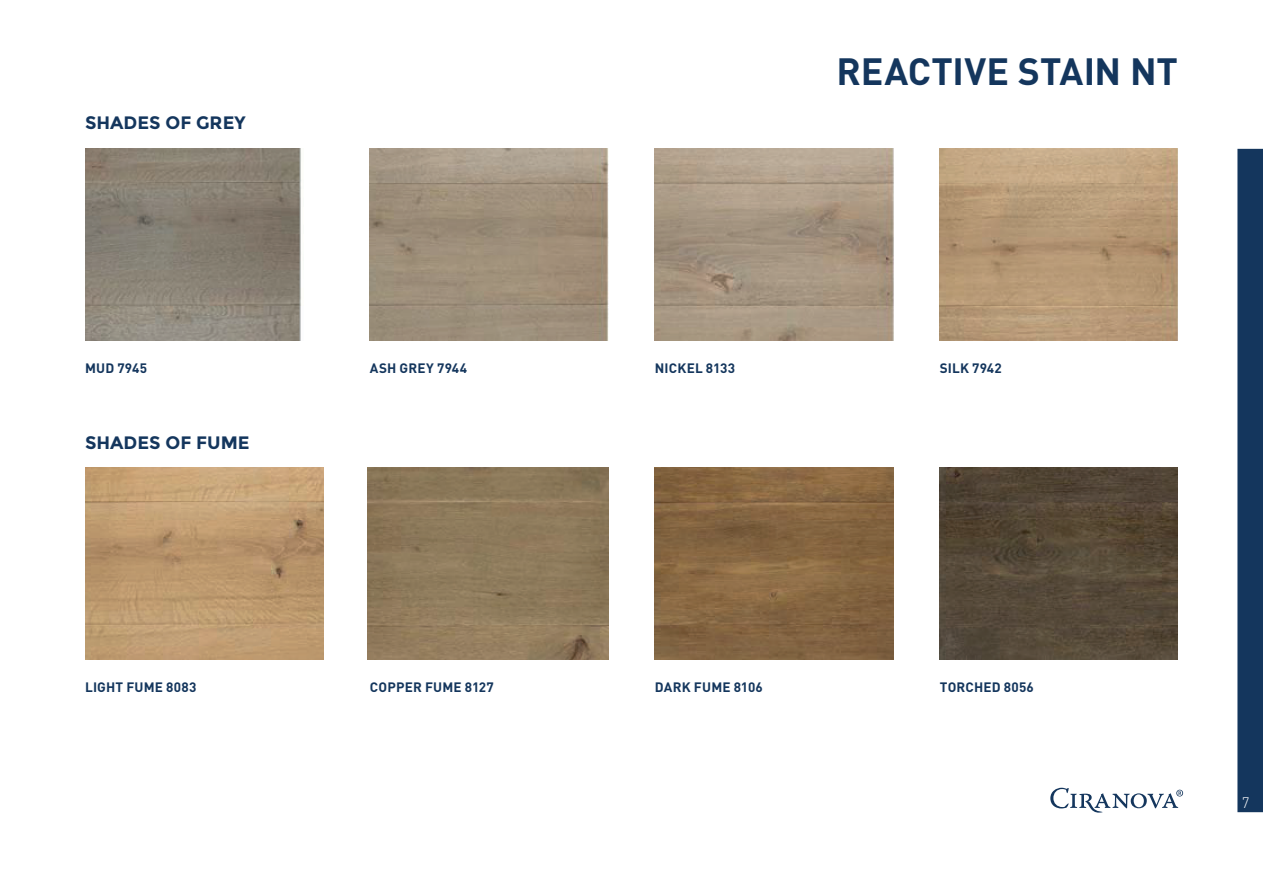
<style>
.page{position:relative;width:1263px;height:893px;background:#fff}
.page>*{position:absolute;margin:0;border:0;box-sizing:border-box;transform-origin:0 0}
.t1{font:700 37.5px "DIN";color:#14365d}
.t2{font:700 18px "Montserrat";color:#14365d}
.t3{font:300 15px "DIN";color:#fff}
.t4{font:700 13.5px "DIN";letter-spacing:.015em;color:#14365d}
</style>
<div class="page">
<img style="left:85px;top:149px;width:216px;height:191px">
<img style="left:370px;top:149px;width:238px;height:191px">
<img style="left:655px;top:149px;width:238px;height:191px">
<img style="left:940px;top:149px;width:238px;height:191px">
<img style="left:85px;top:468px;width:238px;height:191px">
<img style="left:367px;top:468px;width:241px;height:191px">
<img style="left:655px;top:468px;width:238px;height:191px">
<img style="left:940px;top:468px;width:238px;height:191px">
<svg style="left:1050px;top:788px;width:133px;height:25px"></svg>
<svg style="left:1237px;top:149px;width:26px;height:663px"></svg>
<h2 class="t2" style="left:85px;top:112px;width:162px">SHADES OF GREY</h2>
<h1 class="t1" style="left:836px;top:47px;width:343px">REACTIVE STAIN NT</h1>
<p class="t4" style="left:85px;top:359px;width:64px">MUD 7945</p>
<p class="t4" style="left:370px;top:359px;width:99px">ASH GREY 7944</p>
<p class="t4" style="left:655px;top:359px;width:82px">NICKEL 8133</p>
<p class="t4" style="left:940px;top:359px;width:64px">SILK 7942</p>
<h2 class="t2" style="left:85px;top:432px;width:166px">SHADES OF FUME</h2>
<p class="t4" style="left:85px;top:678px;width:113px">LIGHT FUME 8083</p>
<p class="t4" style="left:370px;top:678px;width:125px">COPPER FUME 8127</p>
<p class="t4" style="left:655px;top:678px;width:110px">DARK FUME 8106</p>
<p class="t4" style="left:940px;top:678px;width:96px">TORCHED 8056</p>
<p class="t3" style="left:1242px;top:793px;width:9px">7</p>
</div>
